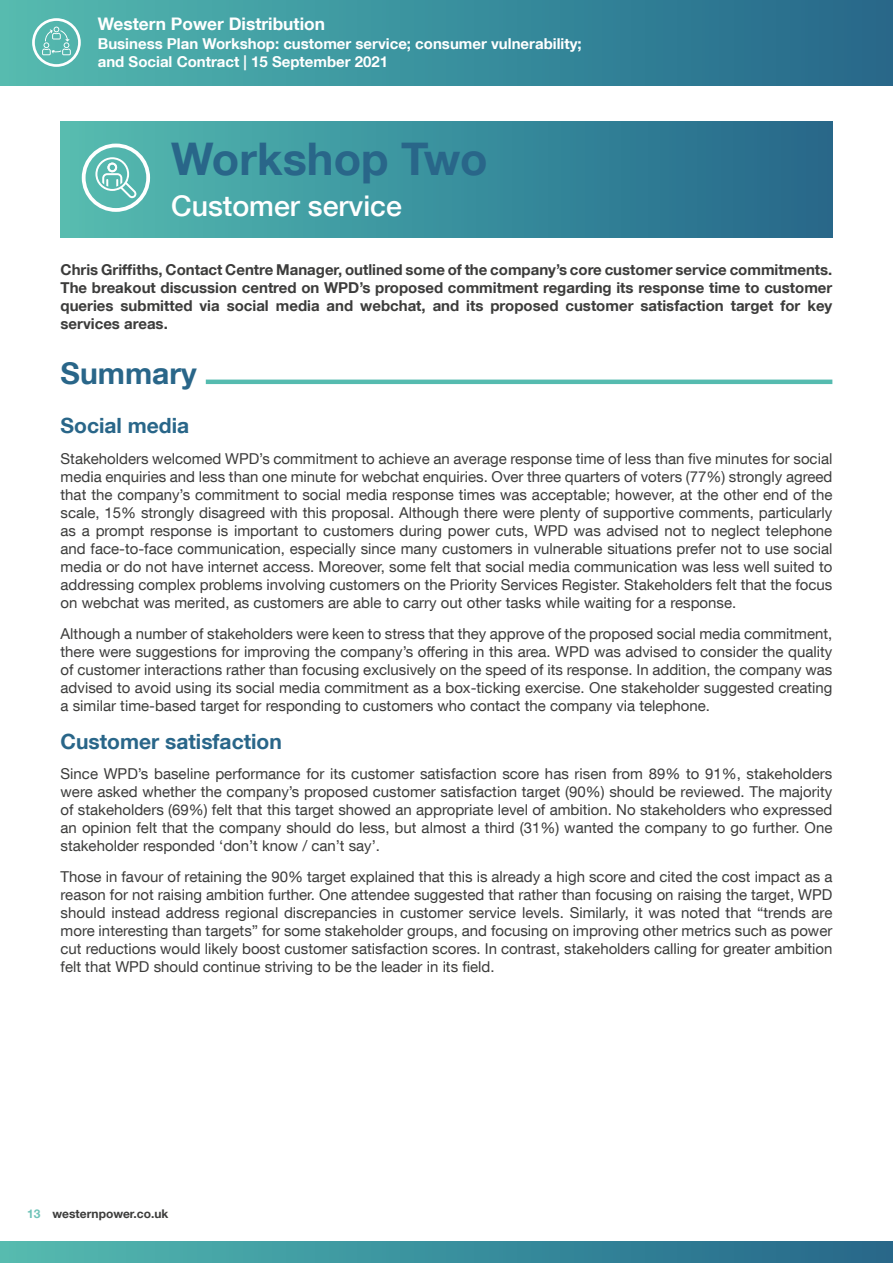
<style>
.page{position:relative;width:893px;height:1263px;background:#fff}
.page>*{position:absolute;margin:0;border:0;box-sizing:border-box;transform-origin:0 0}
.t1{font:700 45px "Helvetica Neue LT Com";color:#296689}
.t2{font:700 30px "Helvetica Neue LT Com";color:#296689}
.t3{font:500 28.5px "Helvetica Neue LT Com";color:#fff}
.t4{font:700 21px "Helvetica Neue LT Com";color:#296689}
.t5{font:700 17.4px "Helvetica Neue LT Com";color:#fff}
.t6{font:15px/18px "Helvetica Neue LT Com";color:#3c3c3b;text-align:justify}
.t7{font:700 15px/18px "Helvetica Neue LT Com";color:#3c3c3b;text-align:justify}
.t8{font:700 15px/18.3px "Helvetica Neue LT Com";color:#fff}
.t9{font:700 12px "Helvetica Neue LT Com";color:#3c3c3b}
.s1{color:#6fc3b8}
</style>
<div class="page">
<div style="left:0;top:0;width:893px;height:85px;background:linear-gradient(to right,#53bab0,#24668a)"></div>
<div style="left:0;top:1242px;width:893px;height:21px;background:linear-gradient(to right,#53bab0,#24668a)"></div>
<svg style="left:32px;top:18px;width:49px;height:49px;background:#79c5bf"></svg>
<div style="left:61px;top:121px;width:771px;height:116px;background:linear-gradient(to right,#54bcb1,#24668a)"></div>
<svg style="left:82px;top:144px;width:68px;height:68px"></svg>
<hr style="left:206px;top:380px;width:626px;height:4px;background:#55bbaf">
<p class="t5" style="left:98px;top:13px;width:229px">Western Power Distribution</p>
<p class="t8" style="left:98px;top:34px;width:485px">Business Plan Workshop: customer service; consumer vulnerability; and Social Contract | 15 September 2021</p>
<h1 class="t1" style="left:171px;top:130px;width:318px">Workshop Two</h1>
<h3 class="t3" style="left:171px;top:189px;width:232px">Customer service</h3>
<p class="t7" style="left:61px;top:260px;width:773px">Chris Griffiths, Contact Centre Manager, outlined some of the company’s core customer service commitments.<br>The breakout discussion centred on WPD’s proposed commitment regarding its response time to customer queries submitted via social media and webchat, and its proposed customer satisfaction target for key services areas.</p>
<h2 class="t2" style="left:61px;top:354px;width:138px">Summary</h2>
<h3 class="t4" style="left:61px;top:412px;width:130px">Social media</h3>
<p class="t6" style="left:61px;top:449px;width:773px">Stakeholders welcomed WPD’s commitment to achieve an average response time of less than five minutes for social media enquiries and less than one minute for webchat enquiries. Over three quarters of voters (77%) strongly agreed that the company’s commitment to social media response times was acceptable; however, at the other end of the scale, 15% strongly disagreed with this proposal. Although there were plenty of supportive comments, particularly as a prompt response is important to customers during power cuts, WPD was advised not to neglect telephone and face-to-face communication, especially since many customers in vulnerable situations prefer not to use social media or do not have internet access. Moreover, some felt that social media communication was less well suited to addressing complex problems involving customers on the Priority Services Register. Stakeholders felt that the focus on webchat was merited, as customers are able to carry out other tasks while waiting for a response.</p>
<p class="t6" style="left:61px;top:624px;width:773px">Although a number of stakeholders were keen to stress that they approve of the proposed social media commitment, there were suggestions for improving the company’s offering in this area. WPD was advised to consider the quality of customer interactions rather than focusing exclusively on the speed of its response. In addition, the company was advised to avoid using its social media commitment as a box-ticking exercise. One stakeholder suggested creating a similar time-based target for responding to customers who contact the company via telephone.</p>
<h3 class="t4" style="left:61px;top:728px;width:223px">Customer satisfaction</h3>
<p class="t6" style="left:61px;top:765px;width:773px">Since WPD’s baseline performance for its customer satisfaction score has risen from 89% to 91%, stakeholders were asked whether the company’s proposed customer satisfaction target (90%) should be reviewed. The majority of stakeholders (69%) felt that this target showed an appropriate level of ambition. No stakeholders who expressed an opinion felt that the company should do less, but almost a third (31%) wanted the company to go further. One stakeholder responded ‘don’t know / can’t say’.</p>
<p class="t6" style="left:61px;top:867px;width:773px">Those in favour of retaining the 90% target explained that this is already a high score and cited the cost impact as a reason for not raising ambition further. One attendee suggested that rather than focusing on raising the target, WPD should instead address regional discrepancies in customer service levels. Similarly, it was noted that “trends are more interesting than targets” for some stakeholder groups, and focusing on improving other metrics such as power cut reductions would likely boost customer satisfaction scores. In contrast, stakeholders calling for greater ambition felt that WPD should continue striving to be the leader in its field.</p>
<p class="t9" style="left:27px;top:1206px;width:143px"><span class="s1">13</span> westernpower.co.uk</p>
</div>
